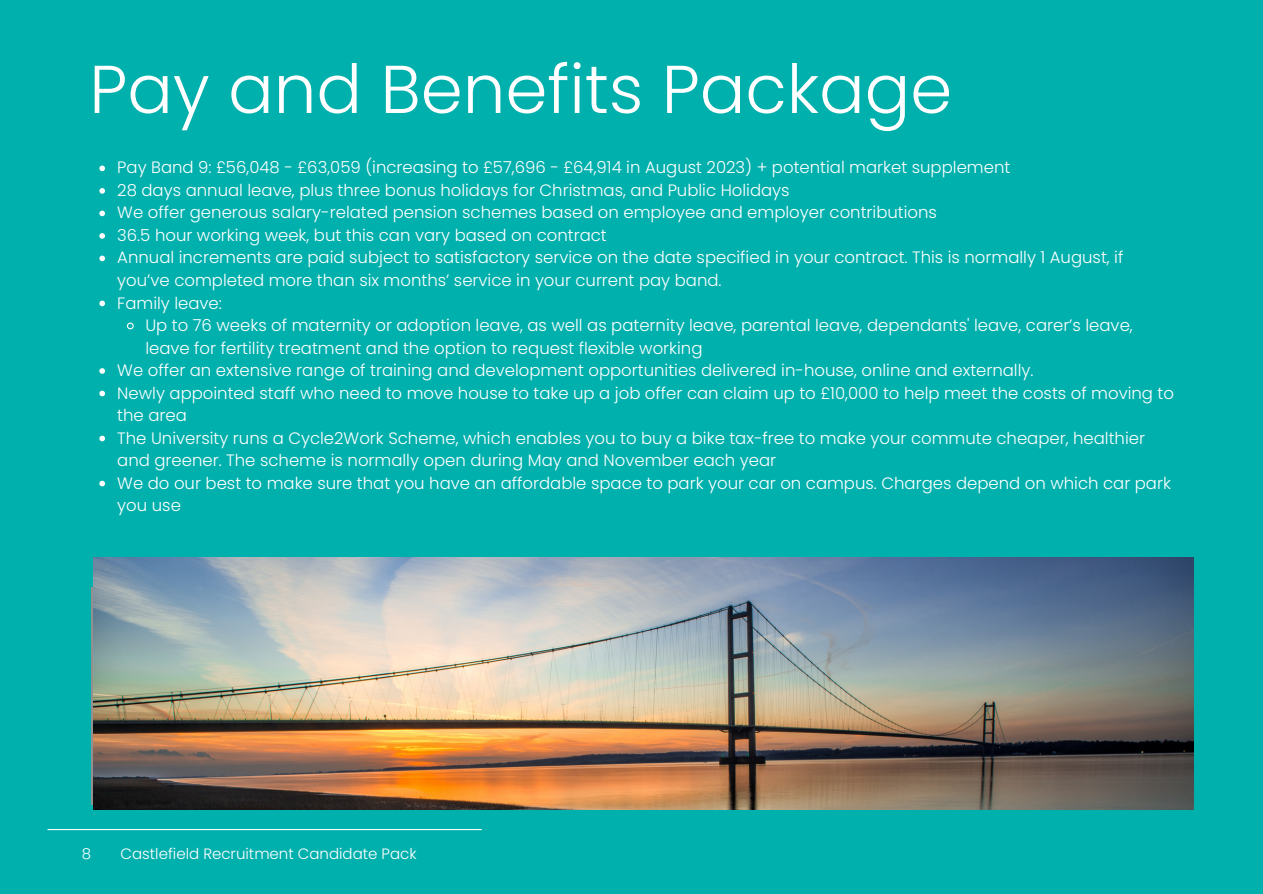
<style>
.page{position:relative;width:1263px;height:894px;background:#fff}
.page>*{position:absolute;margin:0;border:0;box-sizing:border-box;transform-origin:0 0}
.t1{font:300 67.5px "Poppins";color:#fff}
.t2{font:300 16.5px/22.5px "Poppins";color:#fff}
.t3{font:300 15px "Poppins";color:#fff}
</style>
<div class="page">
<div style="left:0;top:0;width:1263px;height:893px;background:#00b0ad"></div>
<hr style="left:48px;top:828px;width:434px;height:1px;background:#fff">
<img style="left:93px;top:557px;width:1100px;height:252px">
<svg style="left:99px;top:165px;width:6px;height:6px"></svg>
<svg style="left:99px;top:188px;width:6px;height:6px"></svg>
<svg style="left:99px;top:210px;width:6px;height:6px"></svg>
<svg style="left:99px;top:233px;width:6px;height:6px"></svg>
<svg style="left:99px;top:255px;width:6px;height:6px"></svg>
<svg style="left:99px;top:300px;width:6px;height:6px"></svg>
<svg style="left:127px;top:322px;width:7px;height:8px"></svg>
<svg style="left:99px;top:368px;width:6px;height:5px"></svg>
<svg style="left:99px;top:390px;width:6px;height:6px"></svg>
<svg style="left:99px;top:435px;width:6px;height:6px"></svg>
<svg style="left:99px;top:480px;width:6px;height:6px"></svg>
<h1 class="t1" style="left:89px;top:42px;width:864px">Pay and Benefits Package</h1>
<p class="t2" style="left:117px;top:156px;width:1007px">Pay Band 9: £56,048 - £63,059 (increasing to £57,696 - £64,914 in August 2023) + potential market supplement<br>28 days annual leave, plus three bonus holidays for Christmas, and Public Holidays<br>We offer generous salary-related pension schemes based on employee and employer contributions<br>36.5 hour working week, but this can vary based on contract<br>Annual increments are paid subject to satisfactory service on the date specified in your contract. This is normally 1 August, if you’ve completed more than six months’ service in your current pay band.<br>Family leave:</p>
<p class="t2" style="left:145px;top:314px;width:989px">Up to 76 weeks of maternity or adoption leave, as well as paternity leave, parental leave, dependants' leave, carer’s leave,</p>
<p class="t2" style="left:145px;top:336px;width:559px">leave for fertility treatment and the option to request flexible working</p>
<p class="t2" style="left:117px;top:359px;width:918px">We offer an extensive range of training and development opportunities delivered in-house, online and externally.</p>
<p class="t2" style="left:117px;top:381px;width:1058px">Newly appointed staff who need to move house to take up a job offer can claim up to £10,000 to help meet the costs of moving to</p>
<p class="t2" style="left:117px;top:404px;width:71px">the area</p>
<p class="t2" style="left:117px;top:426px;width:1029px">The University runs a Cycle2Work Scheme, which enables you to buy a bike tax-free to make your commute cheaper, healthier</p>
<p class="t2" style="left:117px;top:449px;width:660px">and greener. The scheme is normally open during May and November each year</p>
<p class="t2" style="left:117px;top:471px;width:1055px">We do our best to make sure that you have an affordable space to park your car on campus. Charges depend on which car park</p>
<p class="t2" style="left:117px;top:494px;width:65px">you use</p>
<p class="t3" style="left:82px;top:843px;width:11px">8</p>
<p class="t3" style="left:121px;top:843px;width:297px">Castlefield Recruitment Candidate Pack</p>
</div>
